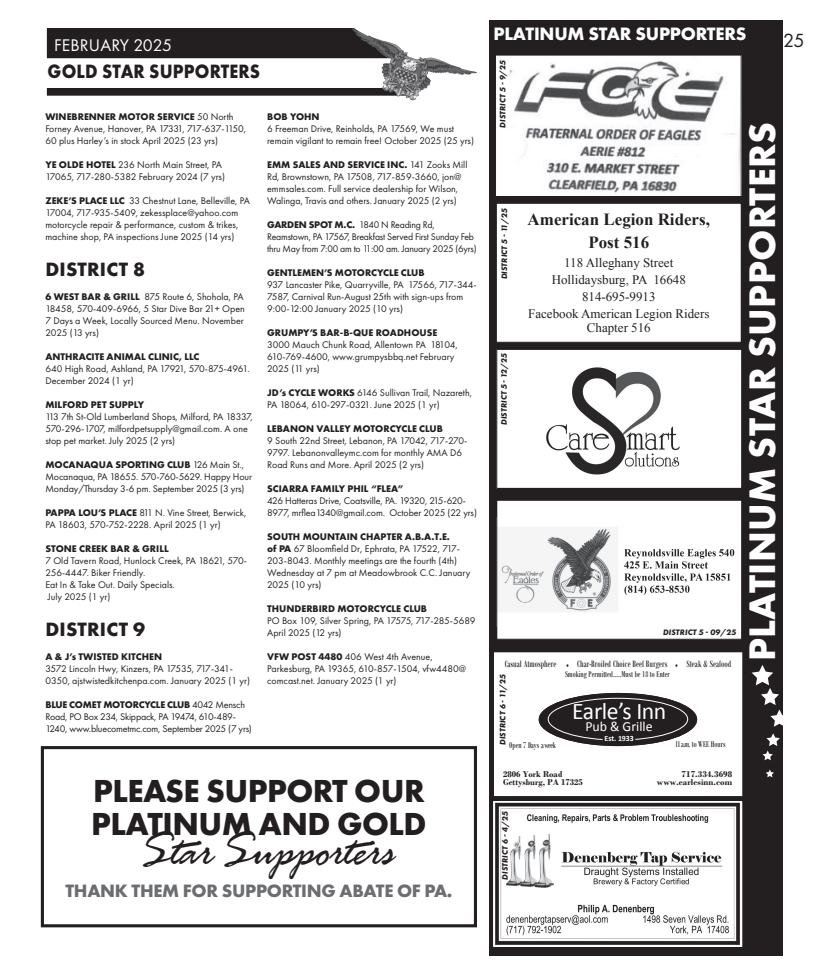
<style>
.page{position:relative;width:828px;height:972px;background:#fff}
.page>*{position:absolute;margin:0;border:0;box-sizing:border-box;transform-origin:0 0}
.t1{font:48.2px "Fresh Script";color:#231f20}
.t2{font:700 38.4px "Futura PT";letter-spacing:.01em;color:#fff}
.t3{font:700 33.1px/33.1px "Futura PT";letter-spacing:-.015em;color:#231f20}
.t4{font:23.9px "Calibri";letter-spacing:-.02em;color:#fff}
.t5{font:700 20px "Futura PT";letter-spacing:.01em;color:#231f20;scale:.9 1}
.t6{font:700 20px "Futura PT";letter-spacing:.01em;color:#231f20}
.t7{font:19.8px "Futura PT";color:#231f20}
.t8{font:700 18.6px "Futura PT";letter-spacing:-.015em;color:#6c6d70}
.t9{font:700 18.6px "Futura PT";letter-spacing:-.01em;color:#fff}
.t10{font:17.5px "Futura PT";letter-spacing:.01em;color:#fff}
.t11{font:700 17px/22.1px "Times New Roman";color:#231f20;text-align:center}
.t12{font:14px "Calibri";color:#fff}
.t13{font:13px/17px "Times New Roman";color:#231f20;text-align:center}
.t14{font:10px/12px "Futura PT";color:#231f20}
.t15{font:10px/12px "Futura PT";letter-spacing:-.02em;color:#231f20}
.t16{font:700 10px "Futura PT";color:#231f20}
.t17{font:9.9px "Bodoni MT Condensed";color:#231f20}
.t18{font:9px "Bodoni MT Condensed";color:#231f20}
.t19{font:700 9px/8px "Bodoni MT";color:#231f20}
.t20{font:italic 700 8.2px "Futura PT";letter-spacing:.01em;color:#231f20}
.t21{font:700 8px "Calibri";color:#fff}
.s1{font-weight:700}
</style>
<div class="page">
<svg style="left:47px;top:28px;width:364px;height:68px"></svg>
<img style="left:352px;top:29px;width:39px;height:38px">
<div style="left:489px;top:20px;width:293px;height:936px;background:#231f20"></div>
<svg style="left:752px;top:665px;width:31px;height:62px"></svg>
<svg style="left:763px;top:733px;width:17px;height:27px"></svg>
<svg style="left:766px;top:770px;width:8px;height:7px"></svg>
<div style="left:41px;top:746px;width:436px;height:181px;border:3px solid #231f20"></div>
<img style="left:497px;top:57px;width:243px;height:138px">
<div style="left:495px;top:55px;width:247px;height:144px;border:1px solid #231f20"></div>
<div style="left:496px;top:203px;width:245px;height:139px;background:#fff"></div>
<div style="left:496px;top:203px;width:246px;height:140px;border:1px solid #231f20"></div>
<img style="left:495px;top:803px;width:245px;height:142px">
<div style="left:493px;top:801px;width:249px;height:146px;border:1px solid #fff"></div>
<div style="left:495px;top:653px;width:247px;height:140px;background:#fff"></div>
<svg style="left:539px;top:693px;width:158px;height:53px"></svg>
<div style="left:603px;top:735px;width:32px;height:9px;background:#231f20;border-radius:50%"></div>
<div style="left:494px;top:652px;width:248px;height:144px;border:1px solid #fff"></div>
<img style="left:498px;top:351px;width:242px;height:136px">
<div style="left:496px;top:349px;width:246px;height:140px;border:1px solid #231f20"></div>
<div style="left:497px;top:500px;width:245px;height:139px;background:#fff"></div>
<img style="left:498px;top:527px;width:237px;height:85px">
<div style="left:496px;top:500px;width:246px;height:140px;border:1px solid #231f20"></div>
<h3 class="t10" style="left:54px;top:34px;width:119px">FEBRUARY 2025</h3>
<h3 class="t5" style="left:48px;top:58px;width:238px">GOLD STAR SUPPORTERS</h3>
<p class="t14" style="left:45px;top:111px;width:202px"><span class="s1">WINEBRENNER MOTOR SERVICE</span> 50 North<br>Forney Avenue, Hanover, PA 17331, 717-637-1150,<br>60 plus Harley’s in stock April 2025 (23 yrs)</p>
<p class="t14" style="left:45px;top:159px;width:181px"><span class="s1">YE OLDE HOTEL</span> 236 North Main Street, PA<br>17065, 717-280-5382 February 2024 (7 yrs)</p>
<p class="t14" style="left:45px;top:195px;width:206px"><span class="s1">ZEKE’S PLACE LLC</span> 33 Chestnut Lane, Belleville, PA 17004, 717-935-5409, zekessplace@yahoo.com motorcycle repair &amp; performance, custom &amp; trikes, machine shop, PA inspections June 2025 (14 yrs)</p>
<h3 class="t6" style="left:45px;top:257px;width:101px">DISTRICT 8</h3>
<p class="t14" style="left:45px;top:291px;width:201px;text-align:justify"><span class="s1">6 WEST BAR &amp; GRILL</span> 875 Route 6, Shohola, PA 18458, 570-409-6966, 5 Star Dive Bar 21+ Open 7 Days a Week, Locally Sourced Menu. November 2025 (13 yrs)</p>
<p class="t16" style="left:45px;top:351px;width:155px">ANTHRACITE ANIMAL CLINIC, LLC</p>
<p class="t14" style="left:45px;top:363px;width:206px">640 High Road, Ashland, PA 17921, 570-875-4961.<br>December 2024 (1 yr)</p>
<p class="t16" style="left:45px;top:399px;width:100px">MILFORD PET SUPPLY</p>
<p class="t14" style="left:45px;top:411px;width:209px">113 7th St-Old Lumberland Shops, Milford, PA 18337,<br>570-296-1707, milfordpetsupply@gmail.com. A one stop pet market. July 2025 (2 yrs)</p>
<p class="t14" style="left:45px;top:459px;width:208px"><span class="s1">MOCANAQUA SPORTING CLUB</span> 126 Main St.,<br>Mocanaqua, PA 18655. 570-760-5629. Happy Hour<br>Monday/Thursday 3-6 pm. September 2025 (3 yrs)</p>
<p class="t14" style="left:45px;top:507px;width:203px"><span class="s1">PAPPA LOU’S PLACE</span> 811 N. Vine Street, Berwick,<br>PA 18603, 570-752-2228. April 2025 (1 yr)</p>
<p class="t16" style="left:45px;top:543px;width:125px">STONE CREEK BAR &amp; GRILL</p>
<p class="t14" style="left:45px;top:555px;width:203px">7 Old Tavern Road, Hunlock Creek, PA 18621, 570-<br>256-4447. Biker Friendly.<br>Eat In &amp; Take Out. Daily Specials.<br>July 2025 (1 yr)</p>
<h3 class="t6" style="left:45px;top:617px;width:101px">DISTRICT 9</h3>
<p class="t16" style="left:45px;top:651px;width:118px">A &amp; J’s TWISTED KITCHEN</p>
<p class="t14" style="left:45px;top:663px;width:206px">3572 Lincoln Hwy, Kinzers, PA 17535, 717-341-<br>0350, ajstwistedkitchenpa.com. January 2025 (1 yr)</p>
<p class="t15" style="left:45px;top:699px;width:208px"><span class="s1">BLUE COMET MOTORCYCLE CLUB</span> 4042 Mensch<br>Road, PO Box 234, Skippack, PA 19474, 610-489-<br>1240, www.bluecometmc.com, September 2025 (7 yrs)</p>
<p class="t16" style="left:267px;top:111px;width:54px">BOB YOHN</p>
<p class="t14" style="left:267px;top:123px;width:208px">6 Freeman Drive, Reinholds, PA 17569, We must remain vigilant to remain free! October 2025 (25 yrs)</p>
<p class="t14" style="left:267px;top:159px;width:202px"><span class="s1">EMM SALES AND SERVICE INC.</span> 141 Zooks Mill Rd, Brownstown, PA 17508, 717-859-3660, jon@ emmsales.com. Full service dealership for Wilson, Walinga, Travis and others. January 2025 (2 yrs)</p>
<p class="t15" style="left:267px;top:219px;width:211px"><span class="s1">GARDEN SPOT M.C.</span> 1840 N Reading Rd,<br>Reamstown, PA 17567, Breakfast Served First Sunday Feb thru May from 7:00 am to 11:00 am. January 2025 (6yrs)</p>
<p class="t16" style="left:267px;top:267px;width:159px">GENTLEMEN’S MOTORCYCLE CLUB</p>
<p class="t14" style="left:267px;top:279px;width:211px">937 Lancaster Pike, Quarryville, PA 17566, 717-344-<br>7587, Carnival Run-August 25th with sign-ups from<br>9:00-12:00 January 2025 (10 yrs)</p>
<p class="t16" style="left:267px;top:327px;width:172px">GRUMPY’S BAR-B-QUE ROADHOUSE</p>
<p class="t14" style="left:267px;top:339px;width:192px">3000 Mauch Chunk Road, Allentown PA 18104,<br>610-769-4600, www.grumpysbbq.net February<br>2025 (11 yrs)</p>
<p class="t14" style="left:267px;top:387px;width:206px"><span class="s1">JD’s CYCLE WORKS</span> 6146 Sullivan Trail, Nazareth,<br>PA 18064, 610-297-0321. June 2025 (1 yr)</p>
<p class="t16" style="left:267px;top:423px;width:177px">LEBANON VALLEY MOTORCYCLE CLUB</p>
<p class="t14" style="left:267px;top:435px;width:202px">9 South 22nd Street, Lebanon, PA 17042, 717-270-<br>9797. Lebanonvalleymc.com for monthly AMA D6<br>Road Runs and More. April 2025 (2 yrs)</p>
<p class="t16" style="left:267px;top:483px;width:138px">SCIARRA FAMILY PHIL “FLEA”</p>
<p class="t14" style="left:267px;top:495px;width:211px">426 Hatteras Drive, Coatsville, PA. 19320, 215-620-<br>8977, mrflea1340@gmail.com. October 2025 (22 yrs)</p>
<p class="t14" style="left:267px;top:531px;width:205px"><span class="s1">SOUTH MOUNTAIN CHAPTER A.B.A.T.E.<br>of PA</span> 67 Bloomfield Dr, Ephrata, PA 17522, 717- 203-8043. Monthly meetings are the fourth (4th)<br>Wednesday at 7 pm at Meadowbrook C.C. January 2025 (10 yrs)</p>
<p class="t16" style="left:267px;top:603px;width:161px">THUNDERBIRD MOTORCYCLE CLUB</p>
<p class="t14" style="left:267px;top:615px;width:210px">PO Box 109, Silver Spring, PA 17575, 717-285-5689<br>April 2025 (12 yrs)</p>
<p class="t14" style="left:267px;top:651px;width:201px"><span class="s1">VFW POST 4480</span> 406 West 4th Avenue,<br>Parkesburg, PA 19365, 610-857-1504, vfw4480@ comcast.net. January 2025 (1 yr)</p>
<h3 class="t3" style="left:91px;top:773px;width:337px">PLEASE SUPPORT OUR<br>PLATINUM AND GOLD</h3>
<h1 class="t1" style="left:143px;top:828px;width:252px">Star Supporters</h1>
<h3 class="t8" style="left:65px;top:879px;width:389px">THANK THEM FOR SUPPORTING ABATE OF PA.</h3>
<h3 class="t9" style="left:493px;top:22px;width:255px">PLATINUM STAR SUPPORTERS</h3>
<p class="t20" style="left:498px;top:128px;width:70px;rotate:-90deg">DISTRICT 5 - 9/25</p>
<p class="t20" style="left:499px;top:279px;width:73px;rotate:-90deg">DISTRICT 5 - 11/25</p>
<p class="t20" style="left:499px;top:425px;width:74px;rotate:-90deg">DISTRICT 5 - 12/25</p>
<h3 class="t11" style="left:528px;top:208px;width:184px">American Legion Riders,<br>Post 516</h3>
<h3 class="t13" style="left:528px;top:254px;width:183px">118 Alleghany Street<br>Hollidaysburg, PA 16648<br>814-695-9913<br>Facebook American Legion Riders</h3>
<h3 class="t13" style="left:587px;top:319px;width:65px">Chapter 516</h3>
<p class="t20" style="left:663px;top:627px;width:75px">DISTRICT 5 - 09/25</p>
<p class="t17" style="left:505px;top:658px;width:53px">Casual Atmosphere</p>
<p class="t17" style="left:566px;top:658px;width:103px">▼ Char-Broiled Choice Beef Burgers</p>
<p class="t17" style="left:675px;top:658px;width:58px">▼ Steak &amp; Seafood</p>
<p class="t18" style="left:565px;top:669px;width:106px">Smoking Permitted…..Must be 18 to Enter</p>
<p class="t20" style="left:498px;top:745px;width:73px;rotate:-90deg">DISTRICT 6 - 11/25</p>
<h3 class="t4" style="left:572px;top:696px;width:96px">Earle’s Inn</h3>
<h3 class="t12" style="left:585px;top:718px;width:69px">Pub &amp; Grille</h3>
<p class="t21" style="left:604px;top:733px;width:31px">Est. 1933</p>
<p class="t18" style="left:509px;top:740px;width:48px">Open 7 Days a week</p>
<p class="t18" style="left:675px;top:739px;width:52px">11 a.m. to WEE Hours</p>
<h2 class="t2" style="left:738px;top:661px;width:541px;rotate:-90deg">PLATINUM STAR SUPPORTERS</h2>
<h3 class="t7" style="left:783px;top:29px;width:23px">25</h3>
<p class="t19" style="left:503px;top:770px;width:81px">2806 York Road<br>Gettysburg, PA 17325</p>
<p class="t19" style="left:657px;top:770px;width:77px;text-align:right">717.334.3698 www.earlesinn.com</p>
<p class="t20" style="left:500px;top:880px;width:70px;rotate:-90deg">DISTRICT 6 - 4/25</p>
</div>
